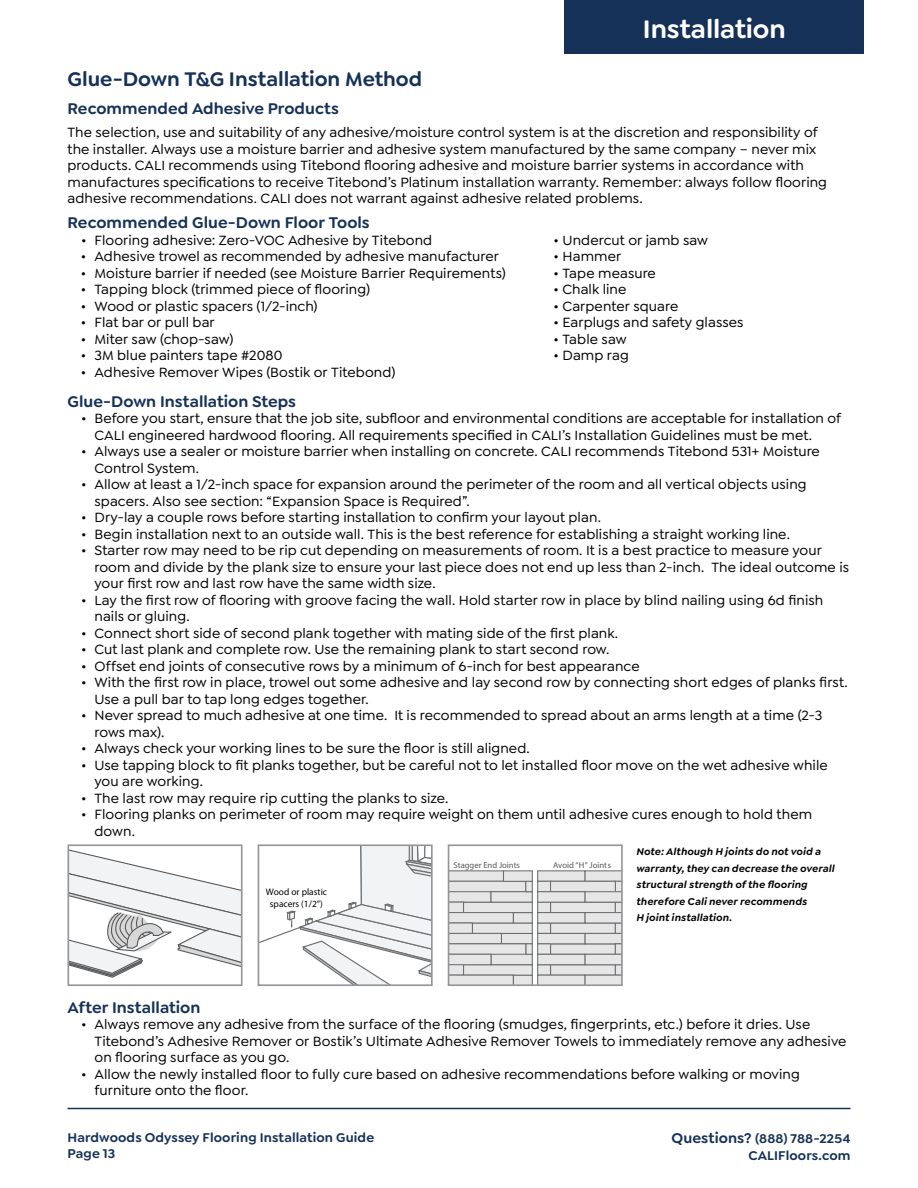
<style>
.page{position:relative;width:918px;height:1188px;background:#fff}
.page>*{position:absolute;margin:0;border:0;box-sizing:border-box;transform-origin:0 0}
.t1{font:600 27px "Goldplay";letter-spacing:-.005em;color:#fff}
.t2{font:600 21px "Goldplay";color:#163158}
.t3{font:600 16.5px "Goldplay";color:#163158}
.t4{font:500 14.25px/16.5px "Goldplay";letter-spacing:.005em;color:#000}
.t5{font:600 13.5px/16.2px "Goldplay";letter-spacing:.01em;color:#163158}
.t6{font:italic 600 10.5px/16.5px "Goldplay";letter-spacing:.015em;color:#000}
.t7{font:9.45px/11.2px "Myriad Pro";color:#000;text-align:center}
.t8{font:8.55px "Myriad Pro";color:#58595b}
.s1{font-size:15px}
</style>
<div class="page">
<div style="left:565px;top:0;width:299px;height:54px;background:#163158"></div>
<hr style="left:68px;top:1108px;width:782px;height:1px;background:#163158">
<svg style="left:71px;top:850px;width:169px;height:128px"></svg>
<div style="left:68px;top:844px;width:175px;height:142px;border:2px solid #939598"></div>
<svg style="left:261px;top:847px;width:169px;height:136px"></svg>
<div style="left:258px;top:844px;width:175px;height:142px;border:2px solid #939598"></div>
<svg style="left:451px;top:870px;width:169px;height:113px;background:#d4d5d5"></svg>
<div style="left:448px;top:844px;width:175px;height:142px;border:2px solid #939598"></div>
<h1 class="t1" style="left:643px;top:12px;width:144px">Installation</h1>
<h2 class="t2" style="left:68px;top:66px;width:356px">Glue-Down T&amp;G Installation Method</h2>
<p class="t3" style="left:68px;top:98px;width:273px">Recommended Adhesive Products</p>
<p class="t4" style="left:68px;top:124px;width:761px">The selection, use and suitability of any adhesive/moisture control system is at the discretion and responsibility of the installer. Always use a moisture barrier and adhesive system manufactured by the same company – never mix products. CALI recommends using Titebond flooring adhesive and moisture barrier systems in accordance with manufactures specifications to receive Titebond’s Platinum installation warranty. Remember: always follow flooring adhesive recommendations. CALI does not warrant against adhesive related problems.</p>
<p class="t3" style="left:68px;top:212px;width:304px">Recommended Glue-Down Floor Tools</p>
<p class="t4" style="left:81px;top:232px;width:353px">• Flooring adhesive: Zero-VOC Adhesive by Titebond</p>
<p class="t4" style="left:554px;top:232px;width:156px">• Undercut or jamb saw</p>
<p class="t4" style="left:81px;top:248px;width:419px">• Adhesive trowel as recommended by adhesive manufacturer</p>
<p class="t4" style="left:554px;top:248px;width:69px">• Hammer</p>
<p class="t4" style="left:81px;top:265px;width:426px">• Moisture barrier if needed (see Moisture Barrier Requirements)</p>
<p class="t4" style="left:554px;top:265px;width:104px">• Tape measure</p>
<p class="t4" style="left:81px;top:281px;width:291px">• Tapping block (trimmed piece of flooring)</p>
<p class="t4" style="left:554px;top:281px;width:74px">• Chalk line</p>
<p class="t4" style="left:81px;top:298px;width:238px">• Wood or plastic spacers (1/2-inch)</p>
<p class="t4" style="left:554px;top:298px;width:126px">• Carpenter square</p>
<p class="t4" style="left:81px;top:314px;width:135px">• Flat bar or pull bar</p>
<p class="t4" style="left:554px;top:314px;width:192px">• Earplugs and safety glasses</p>
<p class="t4" style="left:81px;top:331px;width:154px">• Miter saw (chop-saw)</p>
<p class="t4" style="left:554px;top:331px;width:75px">• Table saw</p>
<p class="t4" style="left:81px;top:347px;width:203px">• 3M blue painters tape #2080</p>
<p class="t4" style="left:554px;top:347px;width:77px">• Damp rag</p>
<p class="t4" style="left:81px;top:364px;width:316px">• Adhesive Remover Wipes (Bostik or Titebond)</p>
<p class="t3" style="left:68px;top:391px;width:230px">Glue-Down Installation Steps</p>
<p class="t4" style="left:94px;top:410px;width:748px;text-indent:-13px">• Before you start, ensure that the job site, subfloor and environmental conditions are acceptable for installation of<br>CALI engineered hardwood flooring. All requirements specified in CALI’s Installation Guidelines must be met.</p>
<p class="t4" style="left:94px;top:443px;width:727px;text-indent:-13px">• Always use a sealer or moisture barrier when installing on concrete. CALI recommends Titebond 531+ Moisture<br>Control System.</p>
<p class="t4" style="left:94px;top:476px;width:714px;text-indent:-13px">• Allow at least a 1/2-inch space for expansion around the perimeter of the room and all vertical objects using spacers. Also see section: “Expansion Space is Required”.</p>
<p class="t4" style="left:81px;top:509px;width:521px">• Dry-lay a couple rows before starting installation to confirm your layout plan.</p>
<p class="t4" style="left:81px;top:526px;width:710px">• Begin installation next to an outside wall. This is the best reference for establishing a straight working line.</p>
<p class="t4" style="left:94px;top:542px;width:756px;text-indent:-13px">• Starter row may need to be rip cut depending on measurements of room. It is a best practice to measure your room and divide by the plank size to ensure your last piece does not end up less than 2-inch. The ideal outcome is your first row and last row have the same width size.</p>
<p class="t4" style="left:94px;top:592px;width:730px;text-indent:-13px">• Lay the first row of flooring with groove facing the wall. Hold starter row in place by blind nailing using 6d finish nails or gluing.</p>
<p class="t4" style="left:81px;top:625px;width:539px">• Connect short side of second plank together with mating side of the first plank.</p>
<p class="t4" style="left:81px;top:641px;width:530px">• Cut last plank and complete row. Use the remaining plank to start second row.</p>
<p class="t4" style="left:81px;top:658px;width:560px">• Offset end joints of consecutive rows by a minimum of 6-inch for best appearance</p>
<p class="t4" style="left:94px;top:674px;width:755px;text-indent:-13px">• With the first row in place, trowel out some adhesive and lay second row by connecting short edges of planks first.<br>Use a pull bar to tap long edges together.</p>
<p class="t4" style="left:94px;top:707px;width:729px;text-indent:-13px">• Never spread to much adhesive at one time. It is recommended to spread about an arms length at a time (2-3 rows max).</p>
<p class="t4" style="left:81px;top:740px;width:450px">• Always check your working lines to be sure the floor is still aligned.</p>
<p class="t4" style="left:94px;top:757px;width:735px;text-indent:-13px">• Use tapping block to fit planks together, but be careful not to let installed floor move on the wet adhesive while you are working.</p>
<p class="t4" style="left:81px;top:790px;width:369px">• The last row may require rip cutting the planks to size.</p>
<p class="t4" style="left:94px;top:806px;width:719px;text-indent:-13px">• Flooring planks on perimeter of room may require weight on them until adhesive cures enough to hold them down.</p>
<p class="t7" style="left:266px;top:886px;width:63px">Wood or plastic spacers (1/2”)</p>
<p class="t8" style="left:454px;top:860px;width:68px">Stagger End Joints</p>
<p class="t8" style="left:553px;top:860px;width:60px">Avoid “H” Joints</p>
<p class="t6" style="left:636px;top:843px;width:200px">Note: Although H joints do not void a warranty, they can decrease the overall structural strength of the flooring therefore Cali never recommends<br>H joint installation.</p>
<p class="t3" style="left:68px;top:997px;width:134px">After Installation</p>
<p class="t4" style="left:94px;top:1016px;width:754px;text-indent:-13px">• Always remove any adhesive from the surface of the flooring (smudges, fingerprints, etc.) before it dries. Use<br>Titebond’s Adhesive Remover or Bostik’s Ultimate Adhesive Remover Towels to immediately remove any adhesive on flooring surface as you go.</p>
<p class="t4" style="left:94px;top:1066px;width:707px;text-indent:-13px">• Allow the newly installed floor to fully cure based on adhesive recommendations before walking or moving furniture onto the floor.</p>
<p class="t5" style="left:68px;top:1129px;width:308px">Hardwoods Odyssey Flooring Installation Guide<br>Page 13</p>
<p class="t5" style="left:671px;top:1131px;width:181px;text-align:right"><span class="s1">Questions?</span> (888) 788-2254<br>CALIFloors.com</p>
</div>
